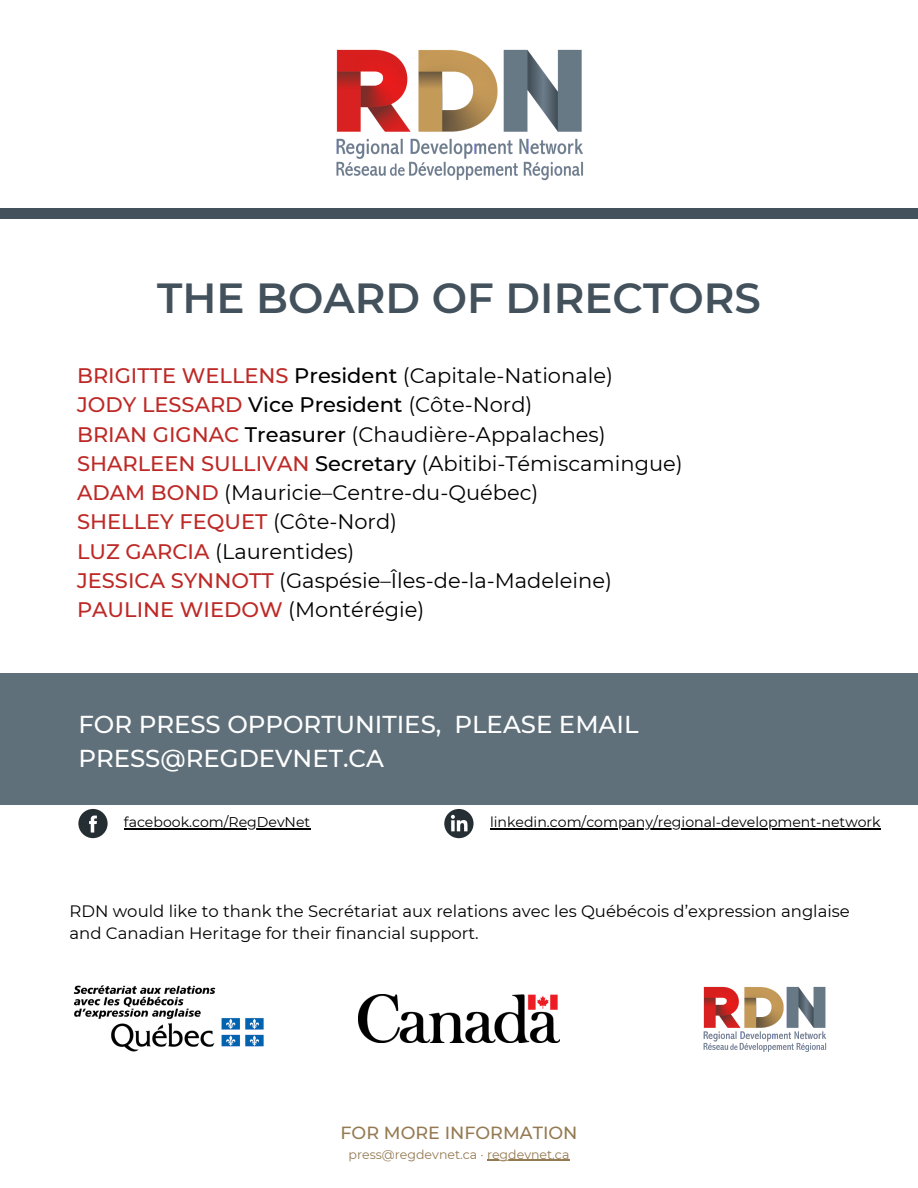
<style>
.page{position:relative;width:918px;height:1188px;background:#fff}
.page>*{position:absolute;margin:0;border:0;box-sizing:border-box;transform-origin:0 0}
.t1{font:600 42px "Montserrat";color:#42515b}
.t2{font:500 24.45px "Montserrat";color:#fff}
.t3{font:21px "Montserrat";color:#000}
.t4{font:500 21px "Montserrat";color:#bd2926}
.t5{font:500 21px "Montserrat";color:#000}
.t6{font:500 17.55px "Montserrat";color:#947a52}
.t7{font:16.5px/22.5px "Montserrat";color:#000}
.t8{font:14.1px "Montserrat";color:#000}
.t9{font:12.6px "Montserrat";color:#947a52}
.s1{font-weight:500;color:#bd2926}
.s2{font-weight:500}
.s3{color:#bd2926}
.s4{font-weight:400}
.s5{font-weight:400;color:#000}
</style>
<div class="page">
<div style="left:0;top:208px;width:918px;height:10px;background:#42515b"></div>
<img style="left:336px;top:49px;width:247px;height:132px">
<div style="left:0;top:673px;width:918px;height:131px;background:#5f707a"></div>
<svg style="left:444px;top:809px;width:30px;height:29px"></svg>
<svg style="left:78px;top:809px;width:30px;height:29px"></svg>
<hr style="left:124px;top:828px;width:186px;height:2px;background:#000">
<hr style="left:490px;top:828px;width:391px;height:2px;background:#000">
<hr style="left:487px;top:1159px;width:75px;height:1px;background:#947a52">
<img style="left:73px;top:985px;width:191px;height:66px">
<img style="left:704px;top:986px;width:122px;height:65px">
<img style="left:358px;top:994px;width:202px;height:48px">
<p class="t1" style="left:157px;top:272px;width:605px">THE BOARD OF DIRECTORS</p>
<p class="t3" style="left:77px;top:363px;width:537px"><span class="s1">BRIGITTE WELLENS</span> <span class="s2">President</span> (Capitale‐Nationale)</p>
<p class="t5" style="left:77px;top:392px;width:457px"><span class="s3">JODY LESSARD</span> Vice President <span class="s4">(Côte‐Nord)</span></p>
<p class="t3" style="left:77px;top:421px;width:530px"><span class="s1">BRIAN GIGNAC</span> <span class="s2">Treasurer</span> (Chaudière‐Appalaches)</p>
<p class="t3" style="left:77px;top:451px;width:607px"><span class="s1">SHARLEEN SULLIVAN</span> <span class="s2">Secretary</span> (Abitibi‐Témiscamingue)</p>
<p class="t3" style="left:77px;top:480px;width:463px"><span class="s1">ADAM BOND</span> (Mauricie–Centre-du-Québec)</p>
<p class="t4" style="left:77px;top:509px;width:322px">SHELLEY FEQUET <span class="s5">(Côte‐Nord)</span></p>
<p class="t3" style="left:77px;top:538px;width:279px"><span class="s1">LUZ GARCIA</span> (Laurentides)</p>
<p class="t3" style="left:77px;top:568px;width:536px"><span class="s1">JESSICA SYNNOTT</span> (Gaspésie–Îles-de-la-Madeleine)</p>
<p class="t4" style="left:77px;top:597px;width:349px">PAULINE WIEDOW <span class="s5">(Montérégie)</span></p>
<p class="t2" style="left:78px;top:710px;width:562px">FOR PRESS OPPORTUNITIES, PLEASE EMAIL</p>
<p class="t2" style="left:78px;top:744px;width:307px">PRESS@REGDEVNET.CA</p>
<p class="t8" style="left:124px;top:814px;width:188px">facebook.com/RegDevNet</p>
<p class="t8" style="left:490px;top:814px;width:392px">linkedin.com/company/regional-development-network</p>
<p class="t7" style="left:70px;top:900px;width:782px">RDN would like to thank the Secrétariat aux relations avec les Québécois d’expression anglaise and Canadian Heritage for their financial support.</p>
<p class="t6" style="left:341px;top:1122px;width:238px">FOR MORE INFORMATION</p>
<p class="t9" style="left:349px;top:1146px;width:222px">press@regdevnet.ca · regdevnet.ca</p>
</div>
